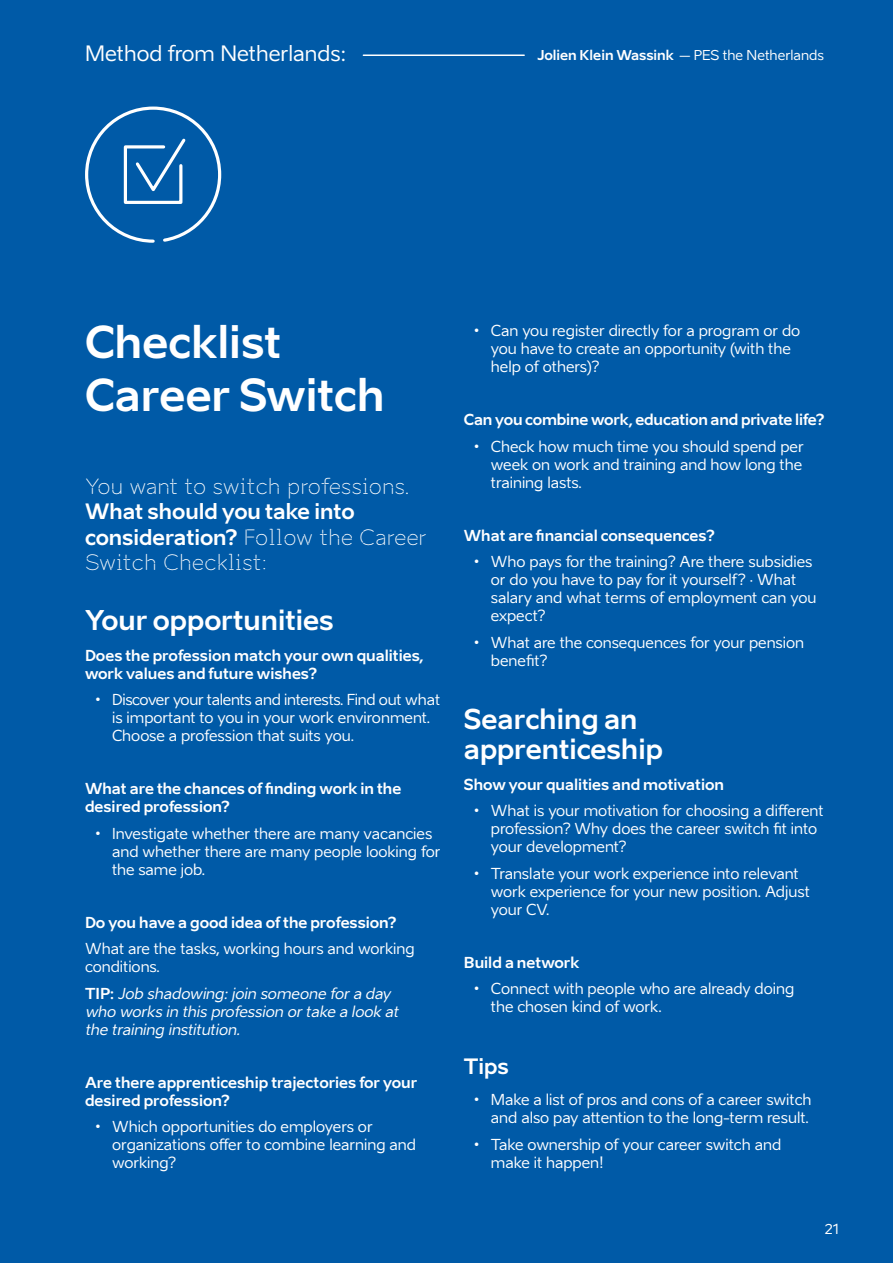
<style>
.page{position:relative;width:893px;height:1263px;background:#005aa7}
.page>*{position:absolute;margin:0;border:0;box-sizing:border-box;transform-origin:0 0}
.t1{font:700 43.5px/52.2px "Aino";color:#fff}
.t2{font:700 27px/30px "Aino";color:#fff}
.t3{font:21px/25.2px "Aino Headline";color:#fff}
.t4{font:700 21px "Aino";color:#fff}
.t5{font:21px "Aino";color:#fff}
.t6{font:15px/18px "Aino";color:#fff}
.t7{font:700 15px/18px "Aino";color:#fff}
.t8{font:italic 15px/18px "Aino";color:#fff}
.t9{font:700 13.5px "Aino";color:#fff}
.t10{font:13.5px "Aino";color:#fff}
.s1{font-weight:400}
.s2{font-family:"Aino";font-weight:700}
.s3{font-weight:700;font-style:normal}
</style>
<div class="page">
<hr style="left:363px;top:54px;width:161px;height:2px;background:#fff">
<svg style="left:85px;top:106px;width:137px;height:137px"></svg>
<h3 class="t5" style="left:85px;top:41px;width:262px">Method from Netherlands:</h3>
<p class="t9" style="left:537px;top:47px;width:288px">Jolien Klein Wassink <span class="s1">– PES the Netherlands</span></p>
<h1 class="t1" style="left:85px;top:316px;width:301px">Checklist<br>Career Switch</h1>
<h3 class="t3" style="left:85px;top:474px;width:326px">You want to switch professions.</h3>
<h3 class="t4" style="left:85px;top:498px;width:271px">What should you take into</h3>
<h3 class="t3" style="left:85px;top:524px;width:343px"><span class="s2">consideration?</span> Follow the Career<br>Switch Checklist:</h3>
<h2 class="t2" style="left:85px;top:605px;width:250px">Your opportunities</h2>
<p class="t7" style="left:85px;top:646px;width:340px">Does the profession match your own qualities, work values and future wishes?</p>
<p class="t6" style="left:112px;top:691px;width:330px;text-indent:-17px">• Discover your talents and interests. Find out what is important to you in your work environment.<br>Choose a profession that suits you.</p>
<p class="t7" style="left:85px;top:779px;width:318px">What are the chances of finding work in the desired profession?</p>
<p class="t6" style="left:112px;top:824px;width:330px;text-indent:-17px">• Investigate whether there are many vacancies and whether there are many people looking for the same job.</p>
<p class="t7" style="left:85px;top:913px;width:313px">Do you have a good idea of the profession?</p>
<p class="t6" style="left:85px;top:940px;width:331px">What are the tasks, working hours and working conditions.</p>
<p class="t8" style="left:85px;top:984px;width:318px"><span class="s3">T I P :</span> Job shadowing:join someone fora day who works in this profession ortake a look at the training institution.</p>
<p class="t7" style="left:85px;top:1073px;width:334px">Are there apprenticeship trajectories for your desired profession?</p>
<p class="t6" style="left:112px;top:1118px;width:306px;text-indent:-17px">• Which opportunities do employers or organizations offer to combine learning and working?</p>
<p class="t6" style="left:491px;top:322px;width:311px;text-indent:-17px">• Can you register directly for a program or do you have to create an opportunity (with the help of others)?</p>
<p class="t7" style="left:464px;top:411px;width:362px">Can you combine work, education and private life?</p>
<p class="t6" style="left:491px;top:438px;width:314px;text-align:justify;text-indent:-17px">• Check how much time you should spend per week on work and training and how long the training lasts.</p>
<p class="t7" style="left:464px;top:526px;width:252px">What are financial consequences?</p>
<p class="t6" style="left:491px;top:553px;width:327px;text-indent:-17px">• Who pays for the training? Are there subsidies or do you have to pay for it yourself? ∙ What salary and what terms of employment can you expect?</p>
<p class="t6" style="left:491px;top:634px;width:315px;text-indent:-17px">• What are the consequences for your pension benefit?</p>
<h2 class="t2" style="left:464px;top:704px;width:201px">Searching an apprenticeship</h2>
<p class="t7" style="left:464px;top:775px;width:262px">Show your qualities and motivation</p>
<p class="t6" style="left:491px;top:802px;width:334px;text-indent:-17px">• What is your motivation for choosing a different profession? Why does the career switch fit into your development?</p>
<p class="t6" style="left:491px;top:864px;width:320px;text-indent:-17px">• Translate your work experience into relevant work experience for your new position. Adjust your CV.</p>
<p class="t7" style="left:464px;top:953px;width:117px">Build a network</p>
<p class="t6" style="left:491px;top:980px;width:305px;text-indent:-17px">• Connect with people who are already doing the chosen kind of work.</p>
<h3 class="t4" style="left:464px;top:1053px;width:47px">Tips</h3>
<p class="t6" style="left:474px;top:1091px;width:339px;text-align:right">• Make a list of pros and cons of a career switch and also pay attention to the long-term result.</p>
<p class="t6" style="left:491px;top:1135px;width:292px;text-indent:-17px">• Take ownership of your career switch and make it happen!</p>
<p class="t10" style="left:825px;top:1221px;width:16px">21</p>
</div>
